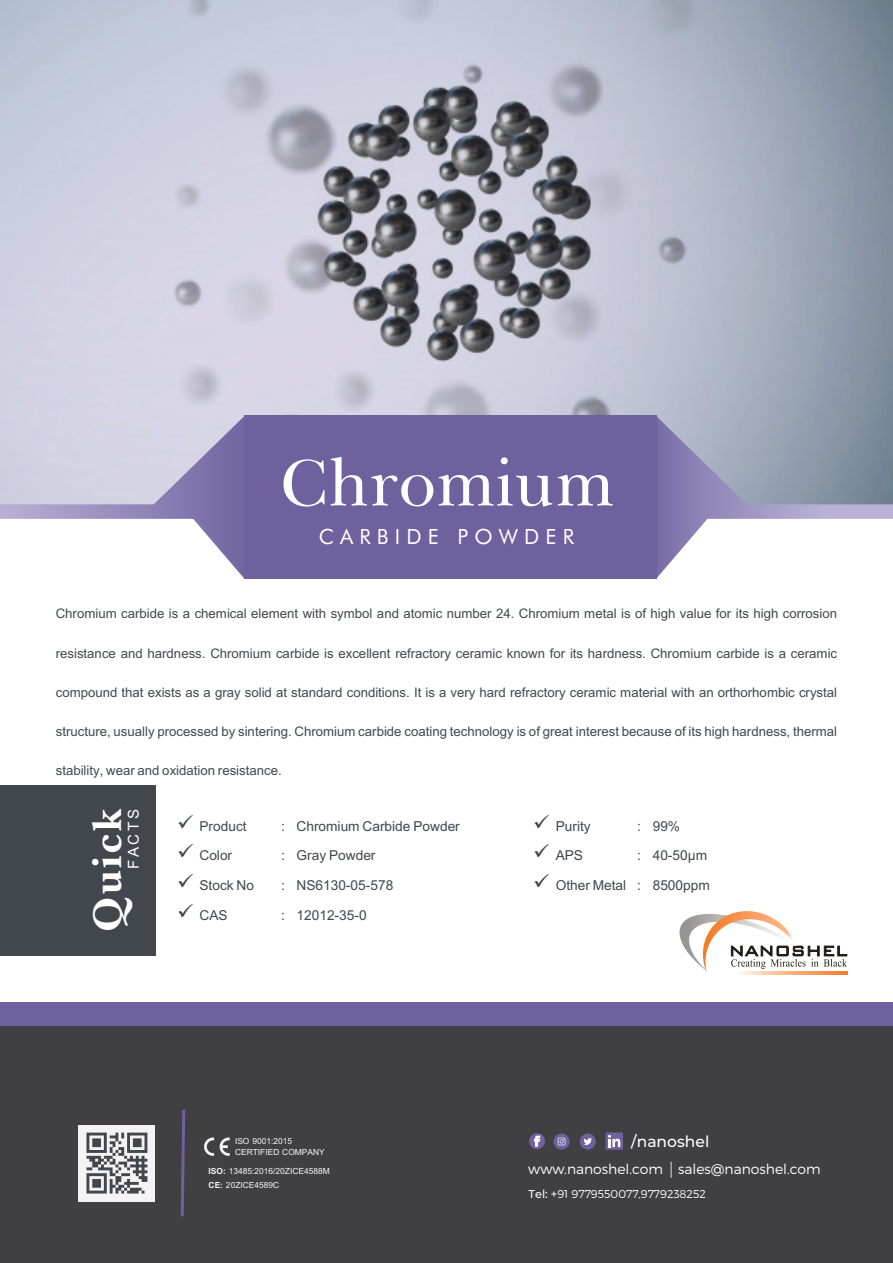
<style>
.page{position:relative;width:893px;height:1263px;background:#fff}
.page>*{position:absolute;margin:0;border:0;box-sizing:border-box;transform-origin:0 0}
.t1{font:67.5px "Baskerville BT";color:#fff}
.t2{font:700 47.55px "Baskerville";color:#fff}
.t3{font:23.25px "Browallia New";letter-spacing:.11em;color:#fff}
.t4{font:21px/29.7px "Browallia New";color:#42474d}
.t5{font:21px "Futura BT";letter-spacing:.295em;color:#fff}
.t6{font:20.25px/39.2px "Browallia New";color:#42474d;text-align:justify}
.t7{font:15.6px "Montserrat";color:#fff}
.t8{font:300 13.95px "Montserrat";color:#fff}
.t9{font:12.9px/10.9px "Browallia New";color:#f5f2f5}
.t10{font:300 11.25px "Montserrat";color:#fff}
.s1{font-weight:700}
.s2{font-weight:400}
</style>
<div class="page">
<div style="left:0;top:1009px;width:893px;height:254px;background:#404042"></div>
<div style="left:0;top:1003px;width:893px;height:23px;background:#6e619e"></div>
<div style="left:0;top:0;width:893px;height:506px;background:#6e619e;opacity:.25"></div>
<svg style="left:0;top:416px;width:244px;height:162px"></svg>
<svg style="left:657px;top:416px;width:236px;height:162px"></svg>
<div style="left:244px;top:416px;width:413px;height:163px;background:#6e619e"></div>
<svg style="left:220px;top:1137px;width:10px;height:19px"></svg>
<svg style="left:204px;top:1137px;width:10px;height:19px"></svg>
<div style="left:79px;top:1125px;width:76px;height:76px;background:#f5f2f5"></div>
<svg style="left:86px;top:1132px;width:61px;height:61px"></svg>
<svg style="left:181px;top:1110px;width:4px;height:106px"></svg>
<svg style="left:671px;top:1162px;width:1px;height:16px"></svg>
<svg style="left:580px;top:1133px;width:16px;height:16px"></svg>
<svg style="left:583px;top:1138px;width:13px;height:12px"></svg>
<svg style="left:606px;top:1132px;width:17px;height:18px"></svg>
<svg style="left:608px;top:1135px;width:12px;height:12px"></svg>
<svg style="left:529px;top:1133px;width:16px;height:16px"></svg>
<svg style="left:554px;top:1133px;width:16px;height:16px"></svg>
<svg style="left:534px;top:1136px;width:11px;height:14px"></svg>
<svg style="left:558px;top:1138px;width:7px;height:7px"></svg>
<div style="left:0;top:785px;width:156px;height:170px;background:#42474d"></div>
<svg style="left:679px;top:911px;width:168px;height:62px"></svg>
<svg style="left:737px;top:971px;width:110px;height:4px"></svg>
<h1 class="t1" style="left:280px;top:454px;width:336px">Chromium</h1>
<p class="t5" style="left:319px;top:528px;width:257px">CARBIDE POWDER</p>
<p class="t6" style="left:56px;top:593px;width:783px">Chromium carbide is a chemical element with symbol and atomic number 24. Chromium metal is of high value for its high corrosion resistance and hardness. Chromium carbide is excellent refractory ceramic known for its hardness. Chromium carbide is a ceramic compound that exists as a gray solid at standard conditions. It is a very hard refractory ceramic material with an orthorhombic crystal structure, usually processed by sintering. Chromium carbide coating technology is of great interest because of its high hardness, thermal stability, wear and oxidation resistance.</p>
<h2 class="t2" style="left:92px;top:931px;width:126px;rotate:-90deg">Quick</h2>
<p class="t3" style="left:119px;top:869px;width:61px;rotate:-90deg">FACTS</p>
<p class="t4" style="left:177px;top:810px;width:284px">✓ : Chromium Carbide Powder</p>
<p class="t4" style="left:177px;top:840px;width:200px">✓ : Gray Powder</p>
<p class="t4" style="left:199px;top:869px;width:87px;text-indent:-22px">✓Stock No :<br>CAS</p>
<p class="t4" style="left:199px;top:810px;width:49px">Product<br>Color</p>
<p class="t4" style="left:297px;top:869px;width:98px">NS6130-05-578</p>
<p class="t4" style="left:177px;top:899px;width:191px">✓ : 12012-35-0</p>
<p class="t4" style="left:533px;top:810px;width:148px">✓Purity : 99%</p>
<p class="t4" style="left:556px;top:840px;width:156px">APS<br>Other Metal : 8500ppm</p>
<p class="t4" style="left:533px;top:840px;width:175px">✓ : 40-50µm</p>
<p class="t9" style="left:235px;top:1135px;width:91px">ISO 9001:2015<br>CERTIFIED COMPANY</p>
<p class="t9" style="left:209px;top:1163px;width:123px;line-height:14.2px"><span class="s1">ISO:</span> 13485:2016/20ZICE4588M<br><span class="s1">CE:</span> 20ZICE4589C</p>
<p class="t7" style="left:631px;top:1132px;width:80px">/nanoshel</p>
<p class="t8" style="left:528px;top:1160px;width:294px">www.nanoshel.com sales@nanoshel.com</p>
<p class="t10" style="left:528px;top:1187px;width:179px"><span class="s2">Tel: +</span>91 9779550077,9779238252</p>
</div>
